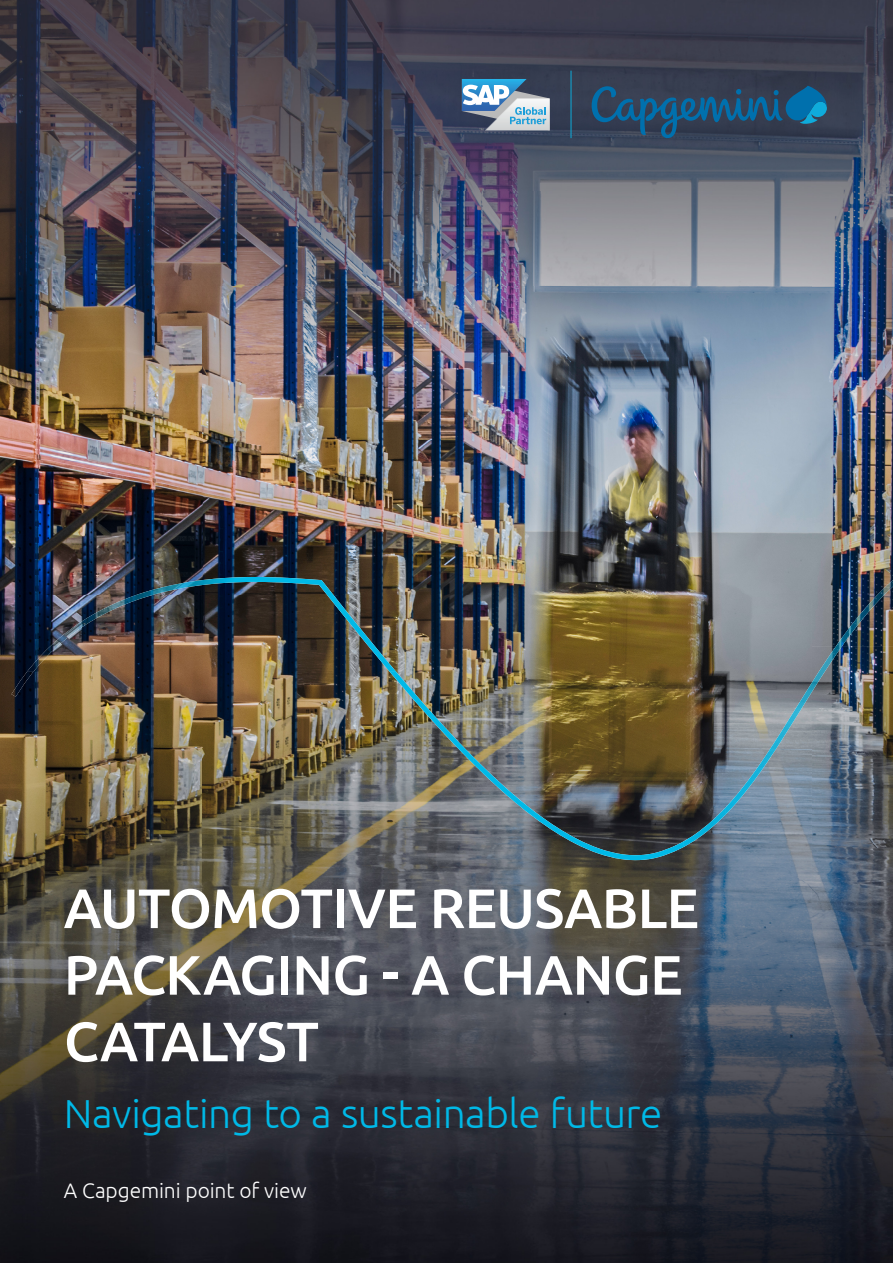
<style>
.page{position:relative;width:893px;height:1263px;background:#fff}
.page>*{position:absolute;margin:0;border:0;box-sizing:border-box;transform-origin:0 0}
.t1{font:500 55.5px/66.6px "Ubuntu";letter-spacing:-.015em;color:#fff}
.t2{font:300 40.5px "Ubuntu";letter-spacing:-.01em;color:#00b9e7}
.t3{font:300 21px "Ubuntu";letter-spacing:-.005em;color:#fff}
</style>
<div class="page">
<img style="left:0;top:0;width:893px;height:1263px">
<hr style="left:571px;top:71px;width:1px;height:67px;background:#0dabd9">
<svg style="left:462px;top:79px;width:88px;height:51px"></svg>
<svg style="left:592px;top:86px;width:235px;height:52px;background:#264d6b"></svg>
<img style="left:77px;top:577px;width:280px;height:47px">
<img style="left:851px;top:580px;width:42px;height:54px">
<img style="left:27px;top:624px;width:60px;height:48px">
<img style="left:350px;top:624px;width:46px;height:48px">
<img style="left:809px;top:625px;width:42px;height:71px">
<img style="left:11px;top:671px;width:23px;height:26px">
<img style="left:389px;top:671px;width:84px;height:93px">
<img style="left:767px;top:687px;width:42px;height:75px">
<img style="left:473px;top:757px;width:42px;height:45px">
<img style="left:725px;top:753px;width:42px;height:62px">
<img style="left:515px;top:796px;width:42px;height:37px">
<img style="left:683px;top:808px;width:42px;height:39px">
<img style="left:557px;top:827px;width:126px;height:33px">
<p class="t1" style="left:64px;top:873px;width:637px">AUTOMOTIVE REUSABLE<br>PACKAGING - A CHANGE<br>CATALYST</p>
<p class="t2" style="left:64px;top:1089px;width:600px">Navigating to a sustainable future</p>
<p class="t3" style="left:64px;top:1178px;width:245px">A Capgemini point of view</p>
</div>
